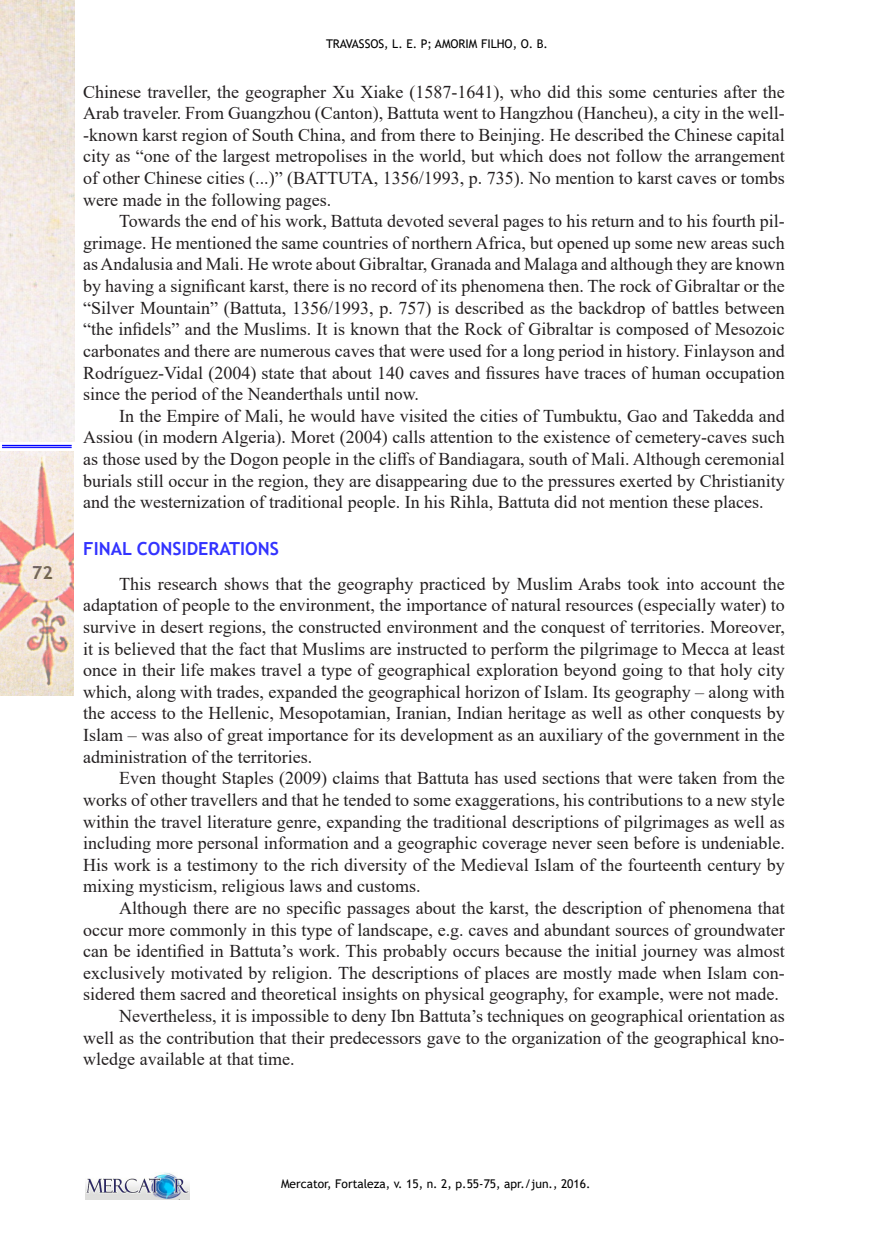
<style>
.page{position:relative;width:893px;height:1234px;background:#fff}
.page>*{position:absolute;margin:0;border:0;box-sizing:border-box;transform-origin:0 0}
.t1{font:18px/21.6px "Times New Roman";color:#231f20;text-align:justify}
.SUBTÍTULO_1{font:700 18px "Trebuchet MS";color:#33f}
.t2{font:700 18px "Trebuchet MS";color:#000}
.t3{font:12px "Trebuchet MS";color:#000}
</style>
<div class="page">
<img style="left:85px;top:1172px;width:105px;height:27px">
<img style="left:0;top:451px;width:74px;height:244px">
<img style="left:0;top:0;width:74px;height:442px">
<hr style="left:2px;top:445px;width:70px;height:1px;background:#00f">
<hr style="left:2px;top:447px;width:70px;height:1px;background:#00f">
<p class="t2" style="left:32px;top:561px;width:23px">72</p>
<p class="t3" style="left:326px;top:36px;width:223px">TRAVASSOS, L. E. P; AMORIM FILHO, O. B.</p>
<p class="t1" style="left:83px;top:80px;width:703px">Chinese traveller, the geographer Xu Xiake (1587-1641), who did this some centuries after the Arab traveler. From Guangzhou (Canton), Battuta went to Hangzhou (Hancheu), a city in the well--known karst region of South China, and from there to Beinjing. He described the Chinese capital city as “one of the largest metropolises in the world, but which does not follow the arrangement of other Chinese cities (...)” (BATTUTA, 1356/1993, p. 735). No mention to karst caves or tombs were made in the following pages.</p>
<p class="t1" style="left:83px;top:210px;width:703px;text-indent:36px">Towards the end of his work, Battuta devoted several pages to his return and to his fourth pil&shy;grimage. He mentioned the same countries of northern Africa, but opened up some new areas such as Andalusia and Mali. He wrote about Gibraltar, Granada and Malaga and although they are known by having a significant karst, there is no record of its phenomena then. The rock of Gibraltar or the “Silver Mountain” (Battuta, 1356/1993, p. 757) is described as the backdrop of battles between “the infidels” and the Muslims. It is known that the Rock of Gibraltar is composed of Mesozoic carbonates and there are numerous caves that were used for a long period in history. Finlayson and Rodríguez-Vidal (2004) state that about 140 caves and fissures have traces of human occupation since the period of the Neanderthals until now.</p>
<p class="t1" style="left:83px;top:404px;width:703px;text-indent:36px">In the Empire of Mali, he would have visited the cities of Tumbuktu, Gao and Takedda and Assiou (in modern Algeria). Moret (2004) calls attention to the existence of cemetery-caves such as those used by the Dogon people in the cliffs of Bandiagara, south of Mali. Although ceremonial burials still occur in the region, they are disappearing due to the pressures exerted by Christianity and the westernization of traditional people. In his Rihla, Battuta did not mention these places.</p>
<p class="SUBTÍTULO_1" style="left:83px;top:537px;width:197px">FINAL CONSIDERATIONS</p>
<p class="t1" style="left:83px;top:572px;width:703px;text-indent:36px">This research shows that the geography practiced by Muslim Arabs took into account the adaptation of people to the environment, the importance of natural resources (especially water) to survive in desert regions, the constructed environment and the conquest of territories. Moreover, it is believed that the fact that Muslims are instructed to perform the pilgrimage to Mecca at least once in their life makes travel a type of geographical exploration beyond going to that holy city which, along with trades, expanded the geographical horizon of Islam. Its geography – along with the access to the Hellenic, Mesopotamian, Iranian, Indian heritage as well as other conquests by Islam – was also of great importance for its development as an auxiliary of the government in the administration of the territories.</p>
<p class="t1" style="left:83px;top:766px;width:703px;text-indent:36px">Even thought Staples (2009) claims that Battuta has used sections that were taken from the works of other travellers and that he tended to some exaggerations, his contributions to a new style within the travel literature genre, expanding the traditional descriptions of pilgrimages as well as including more personal information and a geographic coverage never seen before is undeniable.<br>His work is a testimony to the rich diversity of the Medieval Islam of the fourteenth century by mixing mysticism, religious laws and customs.</p>
<p class="t1" style="left:83px;top:896px;width:703px;text-indent:36px">Although there are no specific passages about the karst, the description of phenomena that occur more commonly in this type of landscape, e.g. caves and abundant sources of groundwater can be identified in Battuta’s work. This probably occurs because the initial journey was almost exclusively motivated by religion. The descriptions of places are mostly made when Islam con&shy;sidered them sacred and theoretical insights on physical geography, for example, were not made.</p>
<p class="t1" style="left:83px;top:1004px;width:703px;text-indent:36px">Nevertheless, it is impossible to deny Ibn Battuta’s techniques on geographical orientation as well as the contribution that their predecessors gave to the organization of the geographical kno&shy;wledge available at that time.</p>
<p class="t3" style="left:281px;top:1176px;width:311px">Mercator, Fortaleza, v. 15, n. 2, p.55-75, apr./jun., 2016.</p>
</div>
